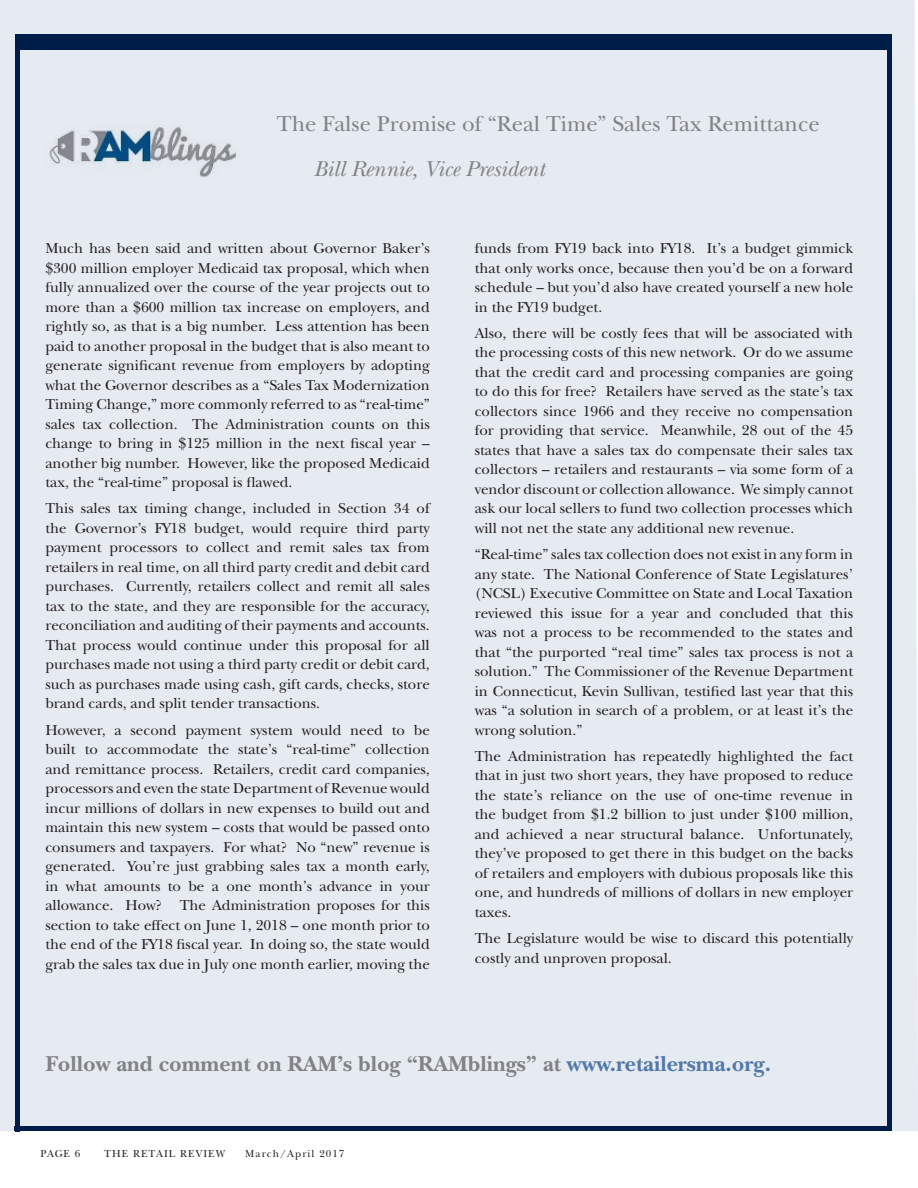
<style>
.page{position:relative;width:918px;height:1188px;background:#fff}
.page>*{position:absolute;margin:0;border:0;box-sizing:border-box;transform-origin:0 0}
.t1{font:700 22.5px "New Baskerville Std";color:#808285}
.t2{font:22.5px "New Baskerville Std";color:#808285}
.t3{font:italic 22.5px "New Baskerville Std";color:#808285}
.t4{font:15px/19.5px "New Baskerville Std";color:#231f20;text-align:justify}
.t5{font:10.5px "New Baskerville Std";letter-spacing:.1em;color:#231f20}
.s1{color:#5379a8}
</style>
<div class="page">
<div style="left:0;top:0;width:918px;height:1131px;background:#e6eaf1"></div>
<img style="left:45px;top:92px;width:205px;height:113px">
<div style="left:16px;top:34px;width:876px;height:16px;background:#001c49"></div>
<hr style="left:15px;top:1127px;width:877px;height:4px;background:#001c49">
<hr style="left:888px;top:34px;width:4px;height:1093px;background:#001c49">
<hr style="left:15px;top:34px;width:4px;height:1097px;background:#001c49">
<h1 class="t2" style="left:277px;top:111px;width:544px">The False Promise of “Real Time” Sales Tax Remittance</h1>
<h1 class="t3" style="left:313px;top:156px;width:233px">Bill Rennie, Vice President</h1>
<p class="t4" style="left:45px;top:239px;width:386px">Much has been said and written about Governor Baker’s $300 million employer Medicaid tax proposal, which when fully annualized over the course of the year projects out to more than a $600 million tax increase on employers, and rightly so, as that is a big number. Less attention has been paid to another proposal in the budget that is also meant to generate significant revenue from employers by adopting what the Governor describes as a “Sales Tax Modernization Timing Change,” more commonly referred to as “real-time” sales tax collection. The Administration counts on this change to bring in $125 million in the next fiscal year – another big number. However, like the proposed Medicaid tax, the “real-time” proposal is flawed.</p>
<p class="t4" style="left:45px;top:499px;width:386px">This sales tax timing change, included in Section 34 of the Governor’s FY18 budget, would require third party payment processors to collect and remit sales tax from retailers in real time, on all third party credit and debit card purchases. Currently, retailers collect and remit all sales tax to the state, and they are responsible for the accuracy, reconciliation and auditing of their payments and accounts.<br>That process would continue under this proposal for all purchases made not using a third party credit or debit card, such as purchases made using cash, gift cards, checks, store brand cards, and split tender transactions.</p>
<p class="t4" style="left:45px;top:720px;width:386px">However, a second payment system would need to be built to accommodate the state’s “real-time” collection and remittance process. Retailers, credit card companies, processors and even the state Department of Revenue would incur millions of dollars in new expenses to build out and maintain this new system – costs that would be passed onto consumers and taxpayers. For what? No “new” revenue is generated. You’re just grabbing sales tax a month early, in what amounts to be a one month’s advance in your allowance. How? The Administration proposes for this section to take effect on June 1, 2018 – one month prior to the end of the FY18 fiscal year. In doing so, the state would grab the sales tax due in July one month earlier, moving the</p>
<p class="t4" style="left:475px;top:239px;width:380px">funds from FY19 back into FY18. It’s a budget gimmick that only works once, because then you’d be on a forward schedule – but you’d also have created yourself a new hole in the FY19 budget.</p>
<p class="t4" style="left:475px;top:323px;width:380px">Also, there will be costly fees that will be associated with the processing costs of this new network. Or do we assume that the credit card and processing companies are going to do this for free? Retailers have served as the state’s tax collectors since 1966 and they receive no compensation for providing that service. Meanwhile, 28 out of the 45 states that have a sales tax do compensate their sales tax collectors – retailers and restaurants – via some form of a vendor discount or collection allowance. We simply cannot ask our local sellers to fund two collection processes which will not net the state any additional new revenue.</p>
<p class="t4" style="left:475px;top:545px;width:380px">“Real-time” sales tax collection does not exist in any form in any state. The National Conference of State Legislatures’ (NCSL) Executive Committee on State and Local Taxation reviewed this issue for a year and concluded that this was not a process to be recommended to the states and that “the purported “real time” sales tax process is not a solution.” The Commissioner of the Revenue Department in Connecticut, Kevin Sullivan, testified last year that this was “a solution in search of a problem, or at least it’s the wrong solution.”</p>
<p class="t4" style="left:475px;top:746px;width:380px">The Administration has repeatedly highlighted the fact that in just two short years, they have proposed to reduce the state’s reliance on the use of one-time revenue in the budget from $1.2 billion to just under $100 million, and achieved a near structural balance. Unfortunately, they’ve proposed to get there in this budget on the backs of retailers and employers with dubious proposals like this one, and hundreds of millions of dollars in new employer taxes.</p>
<p class="t4" style="left:475px;top:929px;width:380px">The Legislature would be wise to discard this potentially costly and unproven proposal.</p>
<h1 class="t1" style="left:45px;top:1050px;width:727px">Follow and comment on RAM’s blog “RAMblings” at <span class="s1">www.retailersma.org.</span></h1>
<p class="t5" style="left:40px;top:1147px;width:41px">PAGE 6</p>
<p class="t5" style="left:104px;top:1147px;width:123px">THE RETAIL REVIEW</p>
<p class="t5" style="left:245px;top:1147px;width:101px">March/April 2017</p>
</div>
